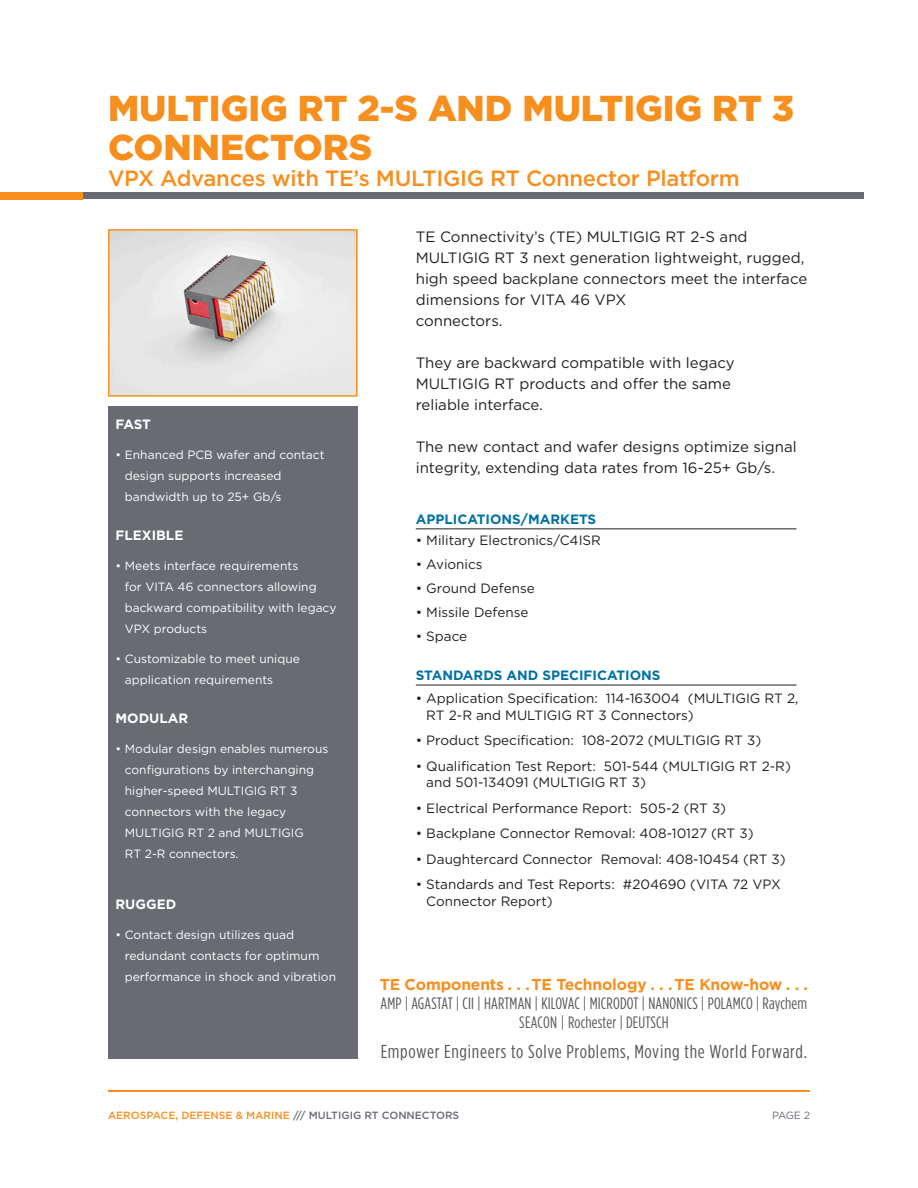
<style>
.page{position:relative;width:918px;height:1188px;background:#fff}
.page>*{position:absolute;margin:0;border:0;box-sizing:border-box;transform-origin:0 0}
.LS_Headline_Simple_C{font:900 36px/39px "Gotham";color:#f68f1e}
.LS_Headline_Simple_C-2{font:500 22.05px "Gotham";letter-spacing:-.015em;color:#f68f1e}
.t1{font:18.75px "Gotham Condensed";letter-spacing:.035em;color:#57585a;scale:1.06 1}
.t2{font:16.5px "Gotham Condensed";letter-spacing:.01em;color:#57585a}
.t3{font:700 15.75px "Gotham";letter-spacing:-.01em;color:#f68f1e}
.t4{font:15px/21px "Gotham";color:#231f20}
.t5{font:13.5px/16.5px "Gotham";color:#231f20}
.ruled_cross{font:700 13.5px "Gotham";color:#0071a7}
.t6{font:700 13.5px "Gotham";color:#fff}
.t7{font:12px/21px "Gotham";color:#fff}
.LS_Footer_Info{font:500 10.5px "Gotham";color:#f68f1e}
.PS_Page_Number{font:10.5px "Gotham";color:#696b73}
.s1{color:#696b73}
</style>
<div class="page">
<img style="left:111px;top:232px;width:243px;height:162px">
<div style="left:108px;top:229px;width:249px;height:168px;border:2px solid #f7971d"></div>
<div style="left:108px;top:406px;width:249px;height:652px;background:#696b73"></div>
<hr style="left:108px;top:1090px;width:702px;height:1px;background:#f68f1e">
<div style="left:83px;top:192px;width:781px;height:7px;background:#696b73"></div>
<div style="left:0;top:192px;width:83px;height:8px;background:#f68f1e"></div>
<hr style="left:416px;top:528px;width:381px;height:1px;background:#231f20">
<hr style="left:416px;top:685px;width:381px;height:1px;background:#231f20">
<p class="LS_Headline_Simple_C" style="left:108px;top:88px;width:688px">MULTIGIG RT 2-S AND MULTIGIG RT 3<br>CONNECTORS</p>
<p class="LS_Headline_Simple_C-2" style="left:108px;top:164px;width:633px">VPX Advances with TE’s MULTIGIG RT Connector Platform</p>
<p class="t6" style="left:116px;top:416px;width:37px">FAST</p>
<p class="t7" style="left:125px;top:444px;width:201px;text-indent:-9px">• Enhanced PCB wafer and contact design supports increased bandwidth up to 25+ Gb/s</p>
<p class="t6" style="left:116px;top:527px;width:69px">FLEXIBLE</p>
<p class="t7" style="left:125px;top:555px;width:213px;text-indent:-9px">• Meets interface requirements<br>for VITA 46 connectors allowing backward compatibility with legacy<br>VPX products</p>
<p class="t7" style="left:125px;top:648px;width:177px;text-indent:-9px">• Customizable to meet unique application requirements</p>
<p class="t6" style="left:116px;top:710px;width:74px">MODULAR</p>
<p class="t7" style="left:125px;top:738px;width:205px;text-indent:-9px">• Modular design enables numerous configurations by interchanging higher-speed MULTIGIG RT 3 connectors with the legacy<br>MULTIGIG RT 2 and MULTIGIG<br>RT 2-R connectors.</p>
<p class="t6" style="left:116px;top:896px;width:62px">RUGGED</p>
<p class="t7" style="left:125px;top:924px;width:213px;text-indent:-9px">• Contact design utilizes quad redundant contacts for optimum performance in shock and vibration</p>
<p class="t4" style="left:416px;top:226px;width:393px">TE Connectivity’s (TE) MULTIGIG RT 2-S and MULTIGIG RT 3 next generation lightweight, rugged, high speed backplane connectors meet the interface dimensions for VITA 46 VPX<br>connectors.</p>
<p class="t4" style="left:416px;top:352px;width:321px">They are backward compatible with legacy<br>MULTIGIG RT products and offer the same reliable interface.</p>
<p class="t4" style="left:416px;top:436px;width:382px">The new contact and wafer designs optimize signal integrity, extending data rates from 16-25+ Gb/s.</p>
<p class="ruled_cross" style="left:416px;top:510px;width:182px">APPLICATIONS/MARKETS</p>
<p class="t5" style="left:416px;top:532px;width:187px">• Military Electronics/C4ISR</p>
<p class="t5" style="left:416px;top:556px;width:68px">• Avionics</p>
<p class="t5" style="left:416px;top:580px;width:121px">• Ground Defense</p>
<p class="t5" style="left:416px;top:604px;width:114px">• Missile Defense</p>
<p class="t5" style="left:416px;top:628px;width:53px">• Space</p>
<p class="ruled_cross" style="left:416px;top:666px;width:246px">STANDARDS AND SPECIFICATIONS</p>
<p class="t5" style="left:426px;top:690px;width:374px;text-indent:-11px">• Application Specification: 114-163004 (MULTIGIG RT 2,<br>RT 2-R and MULTIGIG RT 3 Connectors)</p>
<p class="t5" style="left:416px;top:732px;width:347px">• Product Specification: 108-2072 (MULTIGIG RT 3)</p>
<p class="t5" style="left:426px;top:757px;width:366px;text-indent:-11px">• Qualification Test Report: 501-544 (MULTIGIG RT 2-R) and 501-134091 (MULTIGIG RT 3)</p>
<p class="t5" style="left:416px;top:799px;width:312px">• Electrical Performance Report: 505-2 (RT 3)</p>
<p class="t5" style="left:416px;top:825px;width:339px">• Backplane Connector Removal: 408-10127 (RT 3)</p>
<p class="t5" style="left:416px;top:850px;width:371px">• Daughtercard Connector Removal: 408-10454 (RT 3)</p>
<p class="t5" style="left:426px;top:876px;width:356px;text-indent:-11px">• Standards and Test Reports: #204690 (VITA 72 VPX<br>Connector Report)</p>
<p class="t3" style="left:380px;top:974px;width:430px">TE Components . . . TE Technology . . . TE Know-how . . .</p>
<p class="t2" style="left:381px;top:994px;width:428px">AMP | AGASTAT | CII | HARTMAN | KILOVAC | MICRODOT | NANONICS | POLAMCO | Raychem</p>
<p class="t2" style="left:519px;top:1013px;width:151px">SEACON | Rochester | DEUTSCH</p>
<p class="t1" style="left:381px;top:1040px;width:404px">Empower Engineers to Solve Problems, Moving the World Forward.</p>
<p class="LS_Footer_Info" style="left:108px;top:1108px;width:353px">AEROSPACE, DEFENSE &amp; MARINE <span class="s1">/// MULTIGIG RT CONNECTORS</span></p>
<p class="PS_Page_Number" style="left:772px;top:1108px;width:39px">PAGE 2</p>
</div>
